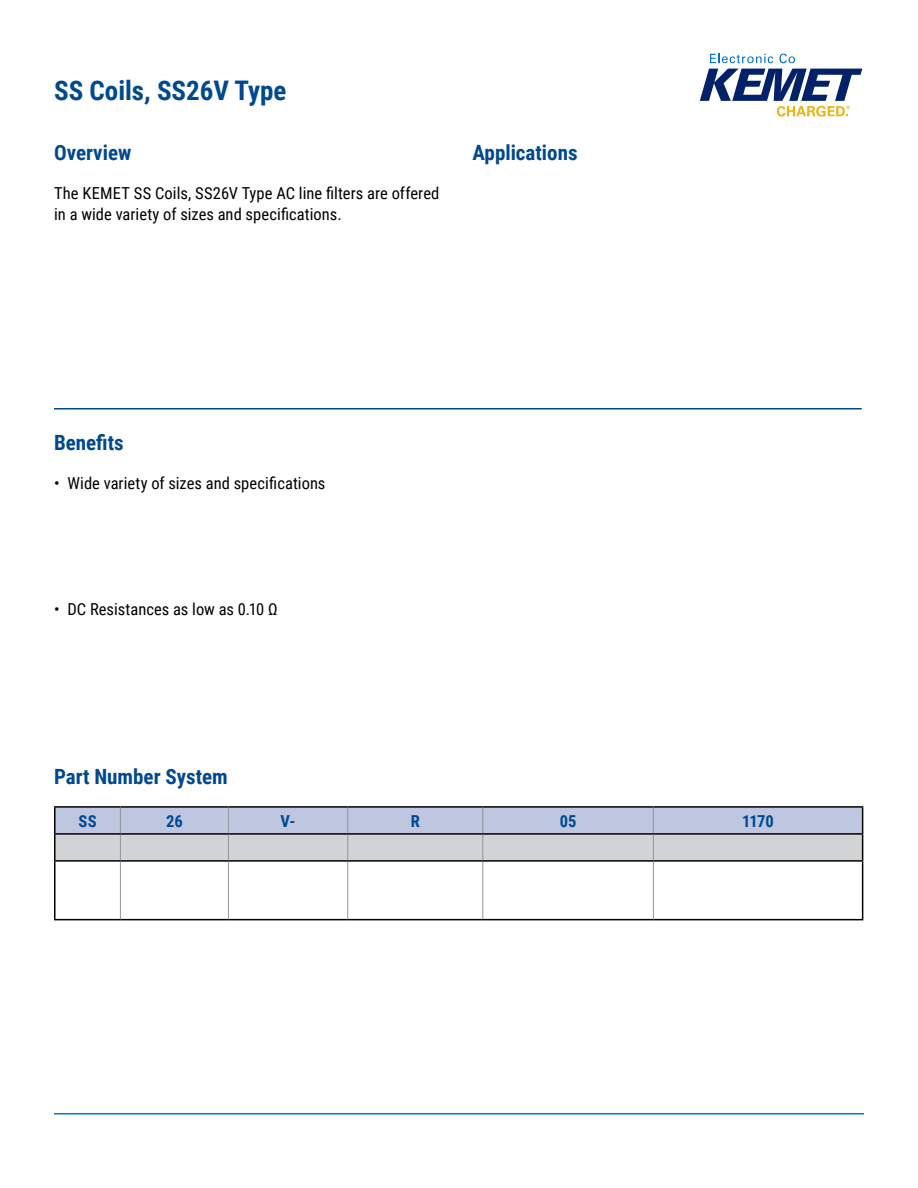
<style>
.page{position:relative;width:918px;height:1188px;background:#fff}
.page>*{position:absolute;margin:0;border:0;box-sizing:border-box;transform-origin:0 0}
.t1{font:700 27px "Roboto Condensed";color:#004990}
.t2{font:700 21px "Roboto Condensed";color:#004990}
.t3{font:16.5px/21px "Roboto Condensed";color:#000}
.t4{font:700 16.5px "Roboto Condensed";letter-spacing:-.01em;color:#004990}
</style>
<div class="page">
<hr style="left:54px;top:1113px;width:810px;height:2px;background:#007dc3">
<svg style="left:700px;top:54px;width:162px;height:63px"></svg>
<hr style="left:54px;top:408px;width:808px;height:2px;background:#004990">
<hr style="left:54px;top:835px;width:2px;height:25px;background:#000">
<hr style="left:54px;top:862px;width:2px;height:57px;background:#000">
<hr style="left:54px;top:919px;width:66px;height:1px;background:#000">
<hr style="left:120px;top:919px;width:108px;height:1px;background:#000">
<hr style="left:228px;top:919px;width:120px;height:1px;background:#000">
<hr style="left:348px;top:919px;width:135px;height:1px;background:#000">
<hr style="left:483px;top:919px;width:170px;height:1px;background:#000">
<hr style="left:653px;top:919px;width:210px;height:1px;background:#000">
<hr style="left:54px;top:806px;width:66px;height:2px;background:#000">
<hr style="left:54px;top:808px;width:2px;height:25px;background:#000">
<hr style="left:120px;top:806px;width:108px;height:2px;background:#000">
<hr style="left:228px;top:806px;width:120px;height:2px;background:#000">
<hr style="left:348px;top:806px;width:135px;height:2px;background:#000">
<hr style="left:483px;top:806px;width:170px;height:2px;background:#000">
<hr style="left:653px;top:806px;width:210px;height:2px;background:#000">
<hr style="left:120px;top:862px;width:1px;height:57px;background:#939598">
<hr style="left:228px;top:862px;width:1px;height:57px;background:#939598">
<hr style="left:347px;top:862px;width:1px;height:57px;background:#939598">
<hr style="left:482px;top:862px;width:1px;height:57px;background:#939598">
<hr style="left:653px;top:862px;width:1px;height:57px;background:#939598">
<hr style="left:54px;top:860px;width:66px;height:2px;background:#000">
<hr style="left:120px;top:860px;width:108px;height:2px;background:#000">
<hr style="left:228px;top:860px;width:120px;height:2px;background:#000">
<hr style="left:348px;top:860px;width:135px;height:2px;background:#000">
<hr style="left:483px;top:860px;width:170px;height:2px;background:#000">
<hr style="left:653px;top:860px;width:210px;height:2px;background:#000">
<hr style="left:54px;top:833px;width:66px;height:2px;background:#000">
<hr style="left:862px;top:862px;width:1px;height:57px;background:#000">
<svg style="left:55px;top:807px;width:808px;height:54px;background:#bcc0cd"></svg>
<h1 class="t1" style="left:54px;top:71px;width:234px">SS Coils, SS26V Type</h1>
<p class="t2" style="left:54px;top:138px;width:79px">Overview</p>
<p class="t3" style="left:54px;top:182px;width:387px">The KEMET SS Coils, SS26V Type AC line filters are offered in a wide variety of sizes and specifications.</p>
<p class="t2" style="left:473px;top:138px;width:107px">Applications</p>
<p class="t2" style="left:54px;top:428px;width:71px">Benefits</p>
<p class="t3" style="left:54px;top:472px;width:273px">• Wide variety of sizes and specifications</p>
<p class="t3" style="left:54px;top:598px;width:225px">• DC Resistances as low as 0.10 Ω</p>
<p class="t2" style="left:54px;top:762px;width:175px">Part Number System</p>
<p class="t4" style="left:79px;top:809px;width:20px">SS</p>
<p class="t4" style="left:166px;top:809px;width:18px">26</p>
<p class="t4" style="left:281px;top:809px;width:16px">V-</p>
<p class="t4" style="left:411px;top:809px;width:11px">R</p>
<p class="t4" style="left:560px;top:809px;width:18px">05</p>
<p class="t4" style="left:742px;top:809px;width:33px">1170</p>
</div>
